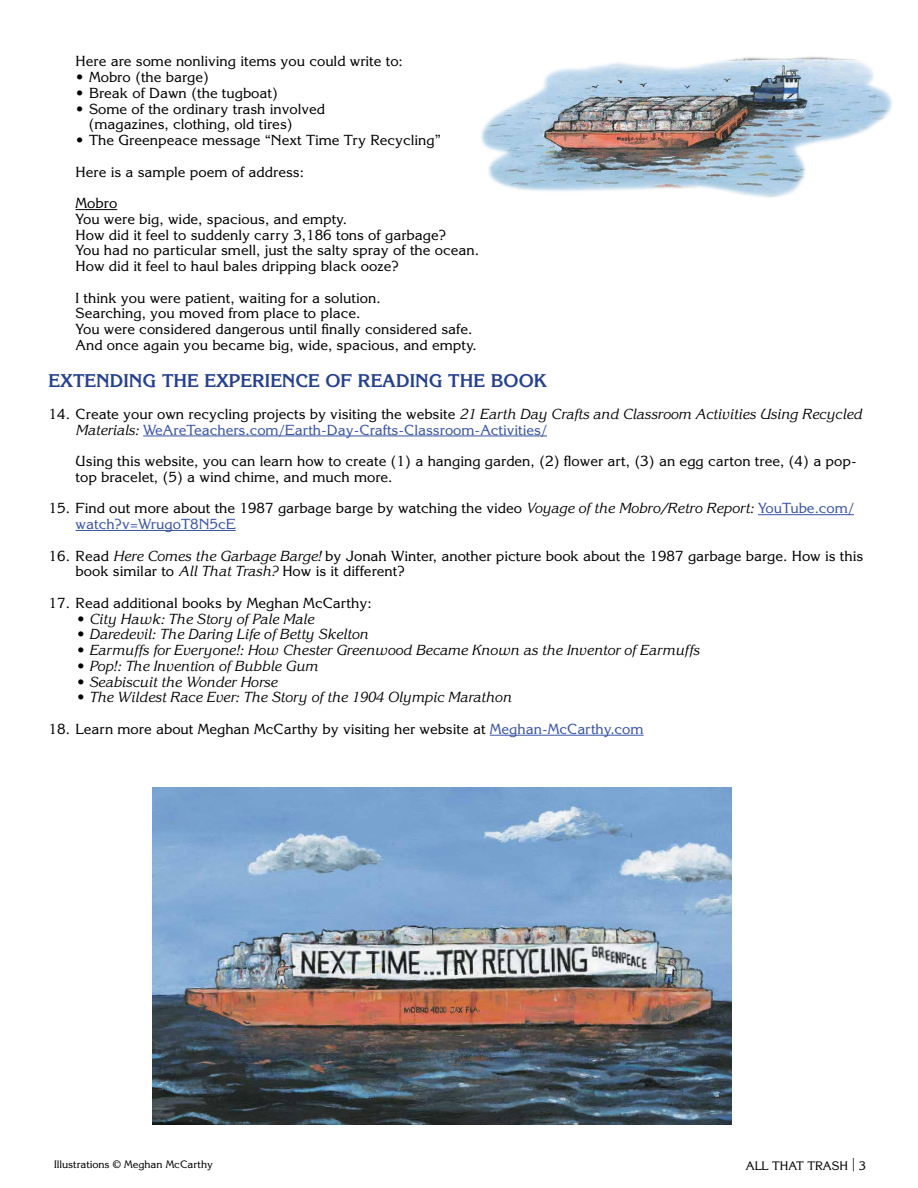
<style>
.page{position:relative;width:918px;height:1188px;background:#fff}
.page>*{position:absolute;margin:0;border:0;box-sizing:border-box;transform-origin:0 0}
.t1{font:700 18px "Korinna Std";color:#25408f}
.t2{font:14.25px/15.8px "Korinna Std";color:#000}
.t3{font:italic 14.25px/15.8px "Korinna Std";color:#000}
.t4{font:12px "Korinna Std";color:#000}
.t5{font:10.5px "Korinna Std";color:#000}
.s1{font-style:normal}
.s2{font-style:normal;color:#3953a4}
.s3{font-style:italic}
.s4{color:#3953a4}
.s5{font-size:13.5px}
</style>
<div class="page">
<hr style="left:76px;top:209px;width:41px;height:1px;background:#000">
<hr style="left:143px;top:436px;width:404px;height:1px;background:#3953a4">
<hr style="left:758px;top:514px;width:96px;height:1px;background:#3953a4">
<hr style="left:76px;top:530px;width:160px;height:1px;background:#3953a4">
<hr style="left:490px;top:735px;width:154px;height:1px;background:#3953a4">
<img style="left:152px;top:787px;width:580px;height:337px">
<img style="left:481px;top:56px;width:411px;height:142px">
<p class="t2" style="left:76px;top:53px;width:329px">Here are some nonliving items you could write to:</p>
<p class="t2" style="left:76px;top:69px;width:135px">• Mobro (the barge)</p>
<p class="t2" style="left:76px;top:85px;width:204px">• Break of Dawn (the tugboat)</p>
<p class="t2" style="left:88px;top:101px;width:238px;text-indent:-13px">• Some of the ordinary trash involved (magazines, clothing, old tires)</p>
<p class="t2" style="left:76px;top:132px;width:367px">• The Greenpeace message “Next Time Try Recycling”</p>
<p class="t2" style="left:76px;top:164px;width:230px">Here is a sample poem of address:</p>
<p class="t2" style="left:76px;top:195px;width:405px">Mobro<br>You were big, wide, spacious, and empty.<br>How did it feel to suddenly carry 3,186 tons of garbage?<br>You had no particular smell, just the salty spray of the ocean.<br>How did it feel to haul bales dripping black ooze?</p>
<p class="t2" style="left:76px;top:290px;width:403px">I think you were patient, waiting for a solution.<br>Searching, you moved from place to place.<br>You were considered dangerous until finally considered safe.<br>And once again you became big, wide, spacious, and empty.</p>
<p class="t1" style="left:49px;top:370px;width:500px">EXTENDING THE EXPERIENCE OF READING THE BOOK</p>
<p class="t3" style="left:76px;top:406px;width:788px;text-indent:-27px"><span class="s1">14. Create your own recycling projects by visiting the website</span> 21 Earth Day Crafts and Classroom Activities Using Recycled<br>Materials: <span class="s2">WeAreTeachers.com/Earth-Day-Crafts-Classroom-Activities/</span></p>
<p class="t2" style="left:76px;top:453px;width:783px">Using this website, you can learn how to create (1) a hanging garden, (2) flower art, (3) an egg carton tree, (4) a pop&shy;top bracelet, (5) a wind chime, and much more.</p>
<p class="t2" style="left:76px;top:500px;width:780px;text-indent:-27px">15. Find out more about the 1987 garbage barge by watching the video <span class="s3">Voyage of the Mobro/Retro Report:</span> <span class="s4">YouTube.com/ watch?v=WrugoT8N5cE</span></p>
<p class="t2" style="left:76px;top:547px;width:789px;text-indent:-27px">16. Read <span class="s3">Here Comes the Garbage Barge!</span> by Jonah Winter, another picture book about the 1987 garbage barge. How is this book similar to <span class="s3">All That Trash?</span> How is it different?</p>
<p class="t2" style="left:49px;top:595px;width:325px">17. Read additional books by Meghan McCarthy:</p>
<p class="t3" style="left:76px;top:611px;width:240px">• City Hawk: The Story of Pale Male</p>
<p class="t3" style="left:76px;top:627px;width:294px">• Daredevil: The Daring Life of Betty Skelton</p>
<p class="t3" style="left:76px;top:642px;width:625px">• Earmuffs for Everyone!: How Chester Greenwood Became Known as the Inventor of Earmuffs</p>
<p class="t3" style="left:76px;top:658px;width:244px">• Pop!: The Invention of Bubble Gum</p>
<p class="t3" style="left:76px;top:674px;width:203px">• Seabiscuit the Wonder Horse</p>
<p class="t3" style="left:76px;top:690px;width:437px">• The Wildest Race Ever: The Story of the 1904 Olympic Marathon</p>
<p class="t2" style="left:49px;top:721px;width:597px">18. Learn more about Meghan McCarthy by visiting her website at <span class="s4">Meghan-McCarthy.com</span></p>
<p class="t5" style="left:54px;top:1158px;width:160px">Illustrations © Meghan McCarthy</p>
<p class="t4" style="left:746px;top:1158px;width:122px">ALL THAT TRASH <span class="s5">|</span> 3</p>
</div>
